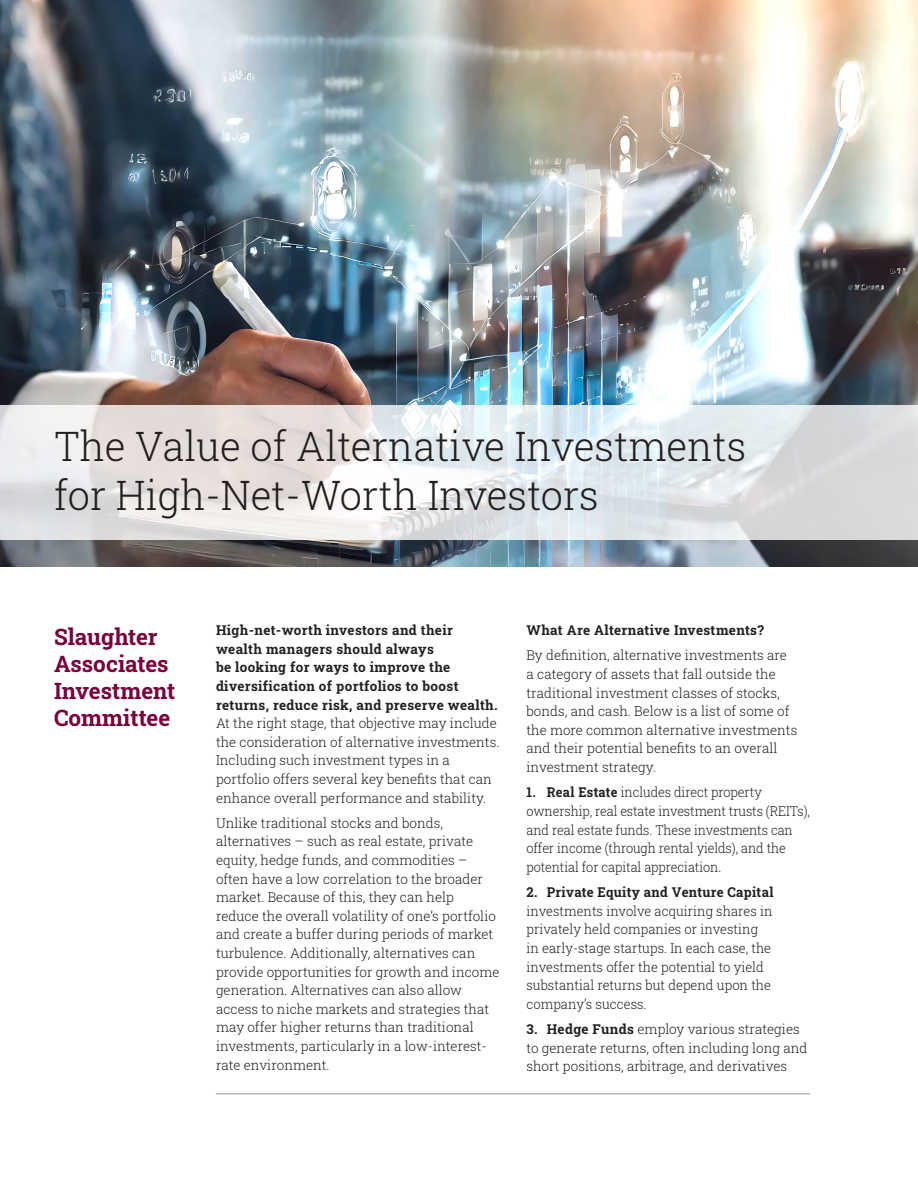
<style>
.page{position:relative;width:918px;height:1188px;background:#fff}
.page>*{position:absolute;margin:0;border:0;box-sizing:border-box;transform-origin:0 0}
.t1{font:300 40.5px/49.5px "Roboto Slab";color:#231f20}
.t2{font:700 22.5px/27px "Roboto Slab";color:#7a003b}
.t3{font:300 13.5px/18.6px "Roboto Slab";color:#231f20}
.t4{font:300 13.5px/18.6px "Roboto Slab";color:#231f20;scale:.95 1}
.t5{font:700 13.5px "Roboto Slab";letter-spacing:.025em;color:#231f20}
.s1{font-weight:700}
</style>
<div class="page">
<img style="left:0;top:0;width:918px;height:567px">
<hr style="left:216px;top:1094px;width:594px;height:1px;background:#939598">
<svg style="left:0;top:405px;width:918px;height:135px;background:#e3e4e6"></svg>
<p class="t1" style="left:54px;top:420px;width:694px">The Value of Alternative Investments for High-Net-Worth Investors</p>
<p class="t2" style="left:54px;top:622px;width:123px">Slaughter<br>Associates<br>Investment<br>Committee</p>
<p class="t3" style="left:216px;top:621px;width:285px"><span class="s1">High-net-worth investors and their wealth managers should always<br>be looking for ways to improve the diversification of portfolios to boost returns, reduce risk, and preserve wealth.<br></span>At the right stage, that objective may include the consideration of alternative investments.<br>Including such investment types in a portfolio offers several key benefits that can enhance overall performance and stability.</p>
<p class="t3" style="left:216px;top:813px;width:285px">Unlike traditional stocks and bonds, alternatives – such as real estate, private equity, hedge funds, and commodities – often have a low correlation to the broader market. Because of this, they can help reduce the overall volatility of one’s portfolio and create a buffer during periods of market turbulence. Additionally, alternatives can provide opportunities for growth and income generation. Alternatives can also allow access to niche markets and strategies that may offer higher returns than traditional investments, particularly in a low-interest&shy;rate environment.</p>
<p class="t5" style="left:526px;top:621px;width:239px">What Are Alternative Investments?</p>
<p class="t3" style="left:526px;top:646px;width:272px">By definition, alternative investments are a category of assets that fall outside the traditional investment classes of stocks, bonds, and cash. Below is a list of some of the more common alternative investments and their potential benefits to an overall investment strategy.</p>
<p class="t4" style="left:526px;top:783px;width:300px"><span class="s1">1. Real Estate</span> includes direct property ownership, real estate investment trusts (REITs), and real estate funds. These investments can offer income (through rental yields), and the potential for capital appreciation.</p>
<p class="t3" style="left:526px;top:883px;width:249px"><span class="s1">2. Private Equity and Venture Capital </span>investments involve acquiring shares in privately held companies or investing in early-stage startups. In each case, the investments offer the potential to yield substantial returns but depend upon the company’s success.</p>
<p class="t3" style="left:526px;top:1020px;width:282px"><span class="s1">3. Hedge Funds</span> employ various strategies to generate returns, often including long and short positions, arbitrage, and derivatives</p>
</div>
